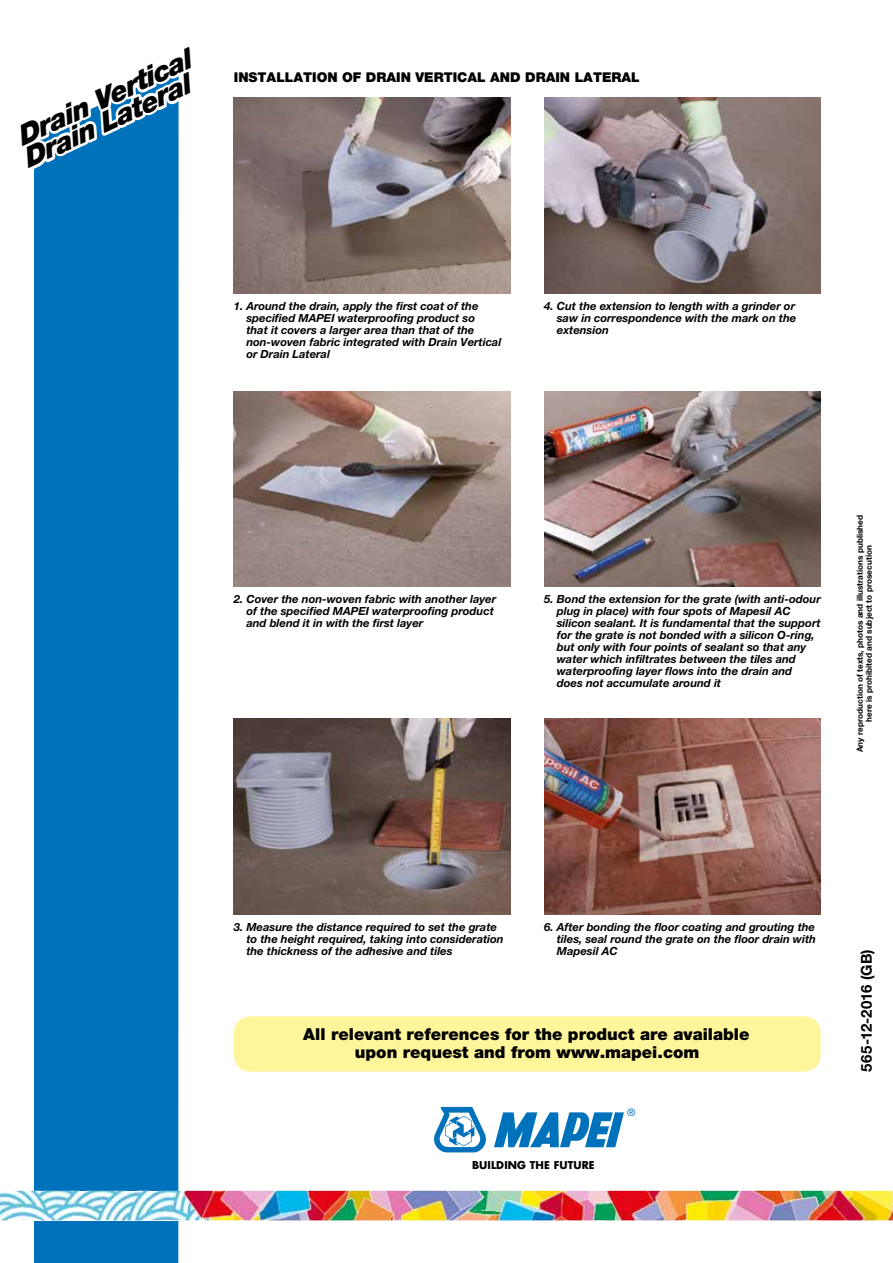
<style>
.page{position:relative;width:893px;height:1263px;background:#fff}
.page>*{position:absolute;margin:0;border:0;box-sizing:border-box;transform-origin:0 0}
.t1{font:italic 900 27.75px/23px "Helvetica Neue LTW1 G";color:#000}
.t2{font:900 16.5px/18px "Helvetica Neue LTW1 G";color:#000;text-align:center}
.t3{font:700 15px "Helvetica Neue LTW1 G";letter-spacing:.015em;color:#000}
.t4{font:900 13.5px "Helvetica Neue LTW1 G";color:#000}
.t5{font:italic 700 11.25px/12px "Helvetica Neue LTW1 G";color:#000}
.t6{font:700 10.5px "Futura";letter-spacing:.01em;color:#000}
.t7{font:10.5px "Helvetica Neue LTW1 G";color:#0072bb}
.t8{font:700 8.25px/9px "Helvetica Neue LTW1 G";color:#000;text-align:center}
</style>
<div class="page">
<div style="left:34px;top:179px;width:145px;height:1084px;background:#0072bb"></div>
<img style="left:0;top:1191px;width:893px;height:29px">
<svg style="left:494px;top:1112px;width:130px;height:35px"></svg>
<svg style="left:434px;top:1107px;width:52px;height:45px"></svg>
<img style="left:234px;top:98px;width:276px;height:195px">
<img style="left:234px;top:391px;width:276px;height:196px">
<img style="left:234px;top:719px;width:276px;height:195px">
<img style="left:544px;top:98px;width:277px;height:195px">
<img style="left:544px;top:391px;width:277px;height:196px">
<img style="left:544px;top:719px;width:277px;height:195px">
<svg style="left:34px;top:72px;width:145px;height:107px"></svg>
<div style="left:234px;top:1016px;width:587px;height:55px;background:#fff69b;border-radius:17px"></div>
<h1 class="t1" style="left:10px;top:129px;width:195px;rotate:-25deg">Drain Vertical<br>Drain Lateral</h1>
<p class="t4" style="left:234px;top:69px;width:407px">INSTALLATION OF DRAIN VERTICAL AND DRAIN LATERAL</p>
<p class="t5" style="left:246px;top:300px;width:256px;text-indent:-13px">1. Around the drain, apply the first coat of the specified MAPEI waterproofing product so<br>that it covers a larger area than that of the non-woven fabric integrated with Drain Vertical or Drain Lateral</p>
<p class="t5" style="left:557px;top:300px;width:241px;text-align:justify;text-indent:-13px">4. Cut the extension to length with a grinder or saw in correspondence with the mark on the extension</p>
<p class="t5" style="left:246px;top:593px;width:251px;text-indent:-13px">2. Cover the non-woven fabric with another layer of the specified MAPEI waterproofing product and blend it in with the first layer</p>
<p class="t5" style="left:557px;top:593px;width:265px;text-indent:-13px">5. Bond the extension for the grate (with anti-odour plug in place) with four spots of Mapesil AC silicon sealant. It is fundamental that the support for the grate is not bonded with a silicon O-ring, but only with four points of sealant so that any water which infiltrates between the tiles and waterproofing layer flows into the drain and does not accumulate around it</p>
<p class="t8" style="left:855px;top:752px;width:239px;rotate:-90deg">Any reproduction of texts, photos and illustrations published here is prohibited and subject to prosecution</p>
<p class="t5" style="left:246px;top:921px;width:259px;text-indent:-13px">3. Measure the distance required to set the grate to the height required, taking into consideration the thickness of the adhesive and tiles</p>
<p class="t5" style="left:557px;top:921px;width:261px;text-align:justify;text-indent:-13px">6. After bonding the floor coating and grouting the tiles, seal round the grate on the floor drain with Mapesil AC</p>
<h2 class="t2" style="left:303px;top:1025px;width:448px">All relevant references for the product are available upon request and from www.mapei.com</h2>
<p class="t6" style="left:472px;top:1158px;width:124px">BUILDING THE FUTURE</p>
<p class="t7" style="left:627px;top:1106px;width:10px">®</p>
<h3 class="t3" style="left:857px;top:1071px;width:124px;rotate:-90deg">565-12-2016 (GB)</h3>
</div>
